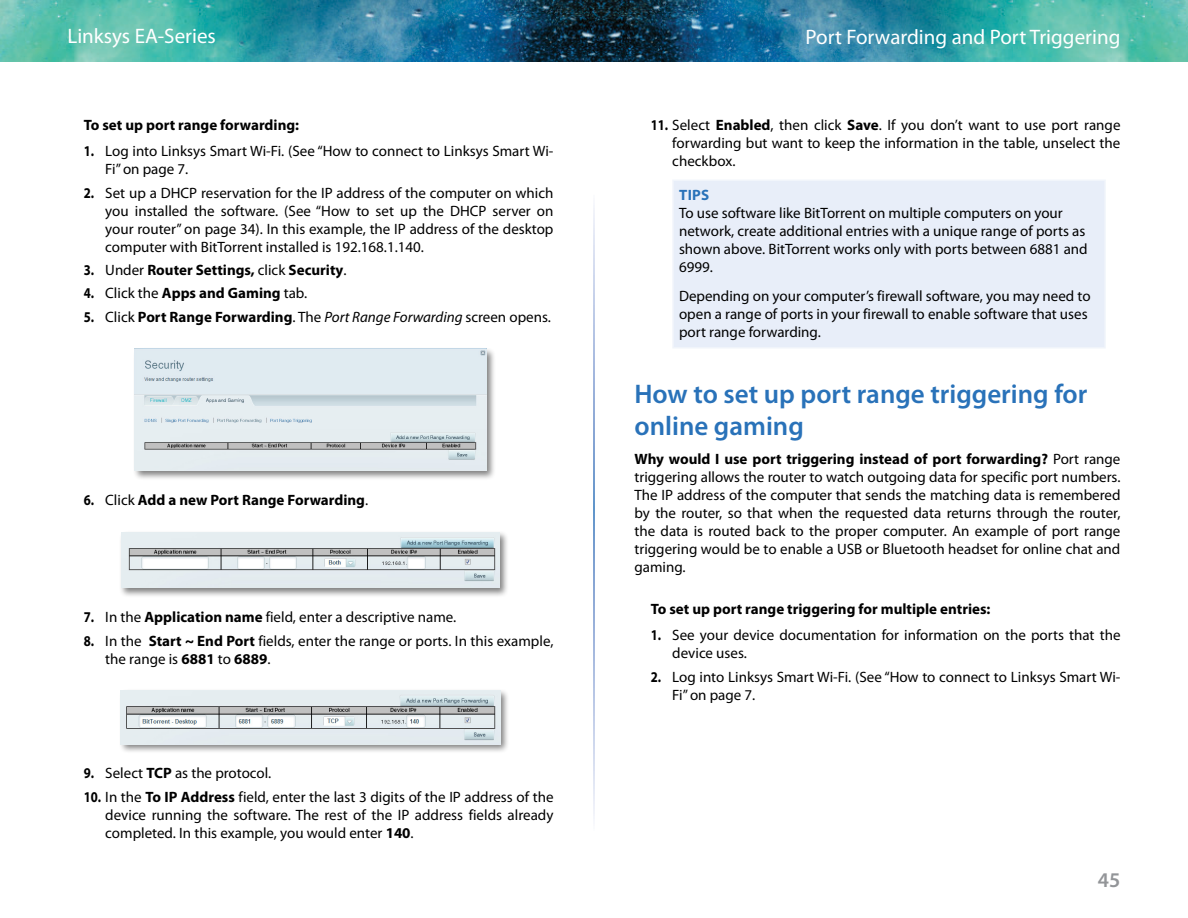
<style>
.page{position:relative;width:1188px;height:918px;background:#fff}
.page>*{position:absolute;margin:0;border:0;box-sizing:border-box;transform-origin:0 0}
.Heading1{font:600 27px/32.4px "Myriad Pro";color:#2972b9}
.t1{font:21px "Myriad Pro";color:#fff}
.t2{font:600 21px "Myriad Pro";color:#939598}
.Body{font:15px/18px "Myriad Pro";color:#000}
.Note_Body{font:15px/18px "Myriad Pro";color:#000}
.How_To{font:700 15px "Myriad Pro";color:#000;scale:.85 1}
.How_To-2{font:700 15px "Myriad Pro";color:#000}
.Note_Head{font:700 15px "Myriad Pro";color:#2972b9}
.s1{font-weight:700}
.s2{font-weight:400}
.s3{font-weight:400;font-style:italic}
</style>
<div class="page">
<img style="left:0;top:0;width:1188px;height:62px">
<div style="left:132px;top:347px;width:364px;height:134px;background:#000;opacity:.5"></div>
<img style="left:135px;top:349px;width:351px;height:122px">
<div style="left:119px;top:530px;width:390px;height:68px;background:#000;opacity:.5"></div>
<img style="left:121px;top:532px;width:379px;height:56px">
<div style="left:119px;top:689px;width:391px;height:65px;background:#000;opacity:.5"></div>
<img style="left:121px;top:691px;width:379px;height:53px">
<div style="left:673px;top:180px;width:432px;height:168px;background:#e8eef9"></div>
<hr style="left:672px;top:180px;width:434px;height:1px;background:#f1f5fb">
<hr style="left:672px;top:181px;width:2px;height:166px;background:#f1f5fb">
<hr style="left:1104px;top:181px;width:2px;height:166px;background:#f1f5fb">
<hr style="left:672px;top:347px;width:434px;height:2px;background:#f1f5fb">
<h2 class="t1" style="left:68px;top:23px;width:150px">Linksys EA-Series</h2>
<h2 class="t1" style="left:806px;top:24px;width:316px">Port Forwarding and Port Triggering</h2>
<p class="How_To-2" style="left:84px;top:115px;width:217px">To set up port range forwarding:</p>
<p class="Body" style="left:105px;top:142px;width:450px;text-indent:-22px"><span class="s1">1.</span> Log into Linksys Smart Wi-Fi. (See “How to connect to Linksys Smart Wi-<br>Fi” on page 7.</p>
<p class="Body" style="left:105px;top:183px;width:450px;text-align:justify;text-indent:-22px"><span class="s1">2.</span> Set up a DHCP reservation for the IP address of the computer on which you installed the software. (See “How to set up the DHCP server on your router” on page 34). In this example, the IP address of the desktop computer with BitTorrent installed is 192.168.1.140.</p>
<p class="How_To" style="left:84px;top:260px;width:311px">3. <span class="s2">Under</span> Router Settings, <span class="s2">click</span> Security<span class="s2">.</span></p>
<p class="How_To" style="left:84px;top:284px;width:264px">4. <span class="s2">Click the</span> Apps and Gaming <span class="s2">tab.</span></p>
<p class="How_To" style="left:84px;top:307px;width:551px">5. <span class="s2">Click</span> Port Range Forwarding<span class="s2">. The</span> <span class="s3">Port Range Forwarding</span> <span class="s2">screen opens.</span></p>
<p class="How_To" style="left:84px;top:490px;width:336px">6. <span class="s2">Click</span> Add a new Port Range Forwarding<span class="s2">.</span></p>
<p class="Body" style="left:84px;top:608px;width:374px"><span class="s1">7.</span> In the <span class="s1">Application name</span> field, enter a descriptive name.</p>
<p class="Body" style="left:105px;top:631px;width:450px;text-indent:-22px"><span class="s1">8.</span> In the <span class="s1">Start ~ End Port</span> fields, enter the range or ports. In this example, the range is <span class="s1">6881</span> to <span class="s1">6889</span>.</p>
<p class="Body" style="left:84px;top:764px;width:189px"><span class="s1">9.</span> Select <span class="s1">TCP</span> as the protocol.</p>
<p class="Body" style="left:105px;top:788px;width:450px;text-align:justify;text-indent:-22px"><span class="s1">10.</span> In the <span class="s1">To IP Address</span> field, enter the last 3 digits of the IP address of the device running the software. The rest of the IP address fields already completed. In this example, you would enter <span class="s1">140</span>.</p>
<p class="Body" style="left:672px;top:116px;width:450px;text-align:justify;text-indent:-22px"><span class="s1">11.</span> Select <span class="s1">Enabled</span>, then click <span class="s1">Save</span>. If you don’t want to use port range forwarding but want to keep the information in the table, unselect the checkbox.</p>
<p class="Note_Head" style="left:679px;top:185px;width:32px">TIPS</p>
<p class="Note_Body" style="left:679px;top:204px;width:410px">To use software like BitTorrent on multiple computers on your network, create additional entries with a unique range of ports as shown above. BitTorrent works only with ports between 6881 and 6999.</p>
<p class="Note_Body" style="left:679px;top:287px;width:413px">Depending on your computer’s firewall software, you may need to open a range of ports in your firewall to enable software that uses port range forwarding.</p>
<p class="Heading1" style="left:635px;top:377px;width:454px">How to set up port range triggering for online gaming</p>
<p class="Body" style="left:634px;top:449px;width:488px;text-align:justify"><span class="s1">Why would I use port triggering instead of port forwarding?</span> Port range triggering allows the router to watch outgoing data for specific port numbers.<br>The IP address of the computer that sends the matching data is remembered by the router, so that when the requested data returns through the router, the data is routed back to the proper computer. An example of port range triggering would be to enable a USB or Bluetooth headset for online chat and gaming.</p>
<p class="How_To-2" style="left:651px;top:599px;width:341px">To set up port range triggering for multiple entries:</p>
<p class="Body" style="left:672px;top:626px;width:450px;text-indent:-22px"><span class="s1">1.</span> See your device documentation for information on the ports that the device uses.</p>
<p class="Body" style="left:672px;top:667px;width:450px;text-indent:-22px"><span class="s1">2.</span> Log into Linksys Smart Wi-Fi. (See “How to connect to Linksys Smart Wi-<br>Fi” on page 7.</p>
<h2 class="t2" style="left:1098px;top:867px;width:24px">45</h2>
</div>
